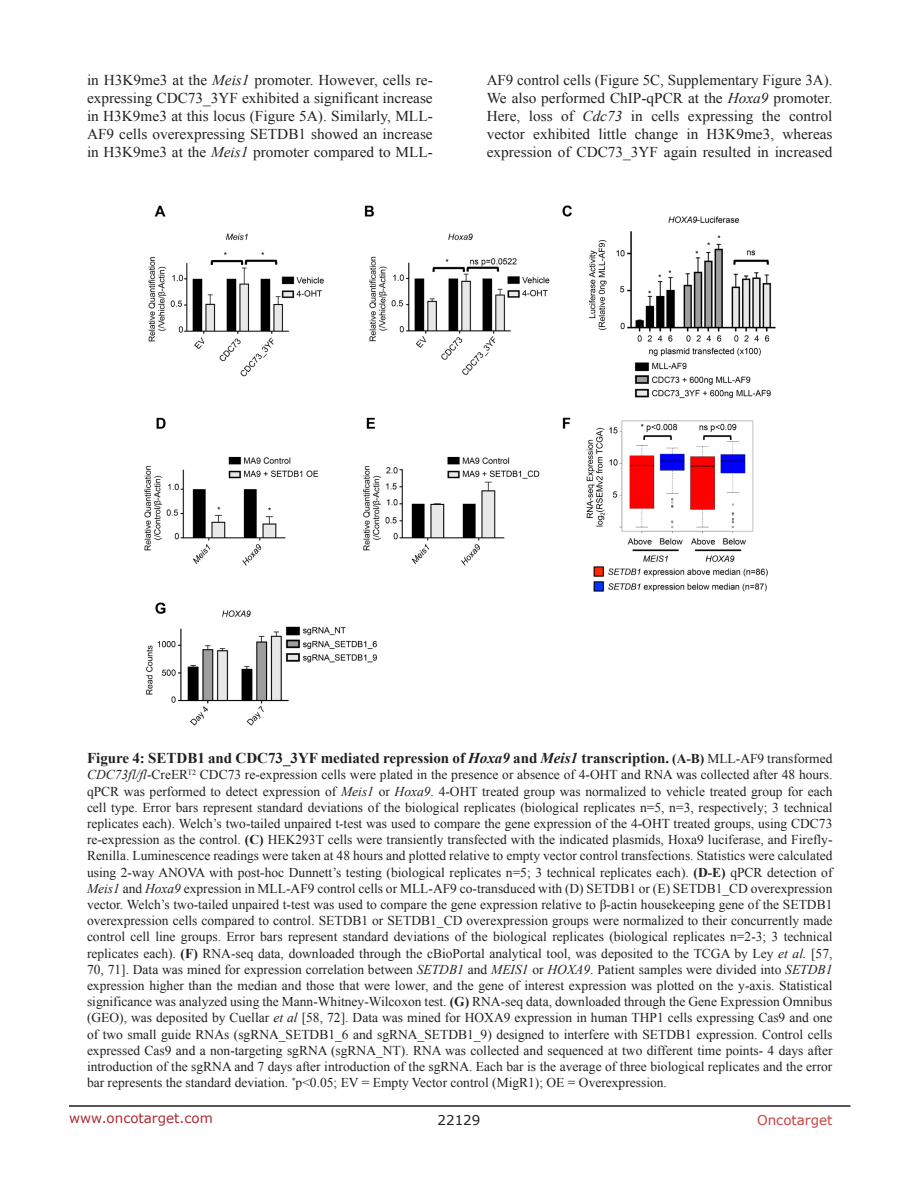
<style>
.page{position:relative;width:918px;height:1188px;background:#fff}
.page>*{position:absolute;margin:0;border:0;box-sizing:border-box;transform-origin:0 0}
.BodyText{font:15px/18px "Times New Roman";color:#231f20;text-align:justify}
.figuretext{font:700 15px "Times New Roman";color:#231f20}
.figuretext-2{font:13.5px/16.2px "Times New Roman";color:#231f20;text-align:justify}
.t1{font:13.5px "Verdana";color:#ac2b31}
.t2{font:13.5px "Verdana";color:#c24141}
.t3{font:13.5px "Verdana";color:#231f20}
.s1{font-style:italic}
.s2{font-size:13.5px}
.s3{font-weight:400;font-size:13.5px}
.s4{font-weight:700}
</style>
<div class="page">
<hr style="left:69px;top:1105px;width:781px;height:2px;background:#231f20">
<img style="left:144px;top:205px;width:632px;height:521px">
<p class="BodyText" style="left:87px;top:71px;width:347px">in H3K9me3 at the <span class="s1">Meis1</span> promoter. However, cells re&shy;expressing CDC73_3YF exhibited a significant increase in H3K9me3 at this locus (Figure 5A). Similarly, MLL-AF9 cells overexpressing SETDB1 showed an increase in H3K9me3 at the <span class="s1">Meis1</span> promoter compared to MLL-</p>
<p class="BodyText" style="left:487px;top:71px;width:347px">AF9 control cells (Figure 5C, Supplementary Figure 3A).<br>We also performed ChIP-qPCR at the <span class="s1">Hoxa9</span> promoter.<br>Here, loss of <span class="s1">Cdc73</span> in cells expressing the control vector exhibited little change in H3K9me3, whereas expression of CDC73_3YF again resulted in increased</p>
<p class="figuretext" style="left:87px;top:748px;width:747px">Figure 4: SETDB1 and CDC73_3YF mediated repression of <span class="s1">Hoxa9</span> and <span class="s1">Meis1</span> transcription. <span class="s2">(A-B)</span> <span class="s3">MLL-AF9 transformed</span></p>
<p class="figuretext-2" style="left:87px;top:767px;width:747px"><span class="s1">CDC73fl/fl</span>-CreER<sup>T2</sup> CDC73 re-expression cells were plated in the presence or absence of 4-OHT and RNA was collected after 48 hours. qPCR was performed to detect expression of <span class="s1">Meis1</span> or <span class="s1">Hoxa9</span>. 4-OHT treated group was normalized to vehicle treated group for each cell type. Error bars represent standard deviations of the biological replicates (biological replicates n=5, n=3, respectively; 3 technical replicates each). Welch’s two-tailed unpaired t-test was used to compare the gene expression of the 4-OHT treated groups, using CDC73 re-expression as the control. <span class="s4">(C)</span> HEK293T cells were transiently transfected with the indicated plasmids, Hoxa9 luciferase, and Firefly-Renilla. Luminescence readings were taken at 48 hours and plotted relative to empty vector control transfections. Statistics were calculated using 2-way ANOVA with post-hoc Dunnett’s testing (biological replicates n=5; 3 technical replicates each). <span class="s4">(D-E)</span> qPCR detection of <span class="s1">Meis1</span> and <span class="s1">Hoxa9</span> expression in MLL-AF9 control cells or MLL-AF9 co-transduced with (D) SETDB1 or (E) SETDB1_CD overexpression vector. Welch’s two-tailed unpaired t-test was used to compare the gene expression relative to β-actin housekeeping gene of the SETDB1 overexpression cells compared to control. SETDB1 or SETDB1_CD overexpression groups were normalized to their concurrently made control cell line groups. Error bars represent standard deviations of the biological replicates (biological replicates n=2-3; 3 technical replicates each). <span class="s4">(F)</span> RNA-seq data, downloaded through the cBioPortal analytical tool, was deposited to the TCGA by Ley <span class="s1">et al.</span> [57, 70, 71]. Data was mined for expression correlation between <span class="s1">SETDB1</span> and <span class="s1">MEIS1</span> or <span class="s1">HOXA9</span>. Patient samples were divided into <span class="s1">SETDB1 </span>expression higher than the median and those that were lower, and the gene of interest expression was plotted on the y-axis. Statistical significance was analyzed using the Mann-Whitney-Wilcoxon test. <span class="s4">(G)</span> RNA-seq data, downloaded through the Gene Expression Omnibus (GEO), was deposited by Cuellar <span class="s1">et al</span> [58, 72]. Data was mined for HOXA9 expression in human THP1 cells expressing Cas9 and one of two small guide RNAs (sgRNA_SETDB1_6 and sgRNA_SETDB1_9) designed to interfere with SETDB1 expression. Control cells expressed Cas9 and a non-targeting sgRNA (sgRNA_NT). RNA was collected and sequenced at two different time points- 4 days after introduction of the sgRNA and 7 days after introduction of the sgRNA. Each bar is the average of three biological replicates and the error bar represents the standard deviation. <sup>*</sup>p&lt;0.05; EV = Empty Vector control (MigR1); OE = Overexpression.</p>
<p class="t1" style="left:69px;top:1109px;width:145px">www.oncotarget.com</p>
<p class="t3" style="left:438px;top:1111px;width:44px">22129</p>
<p class="t2" style="left:757px;top:1111px;width:77px">Oncotarget</p>
</div>
